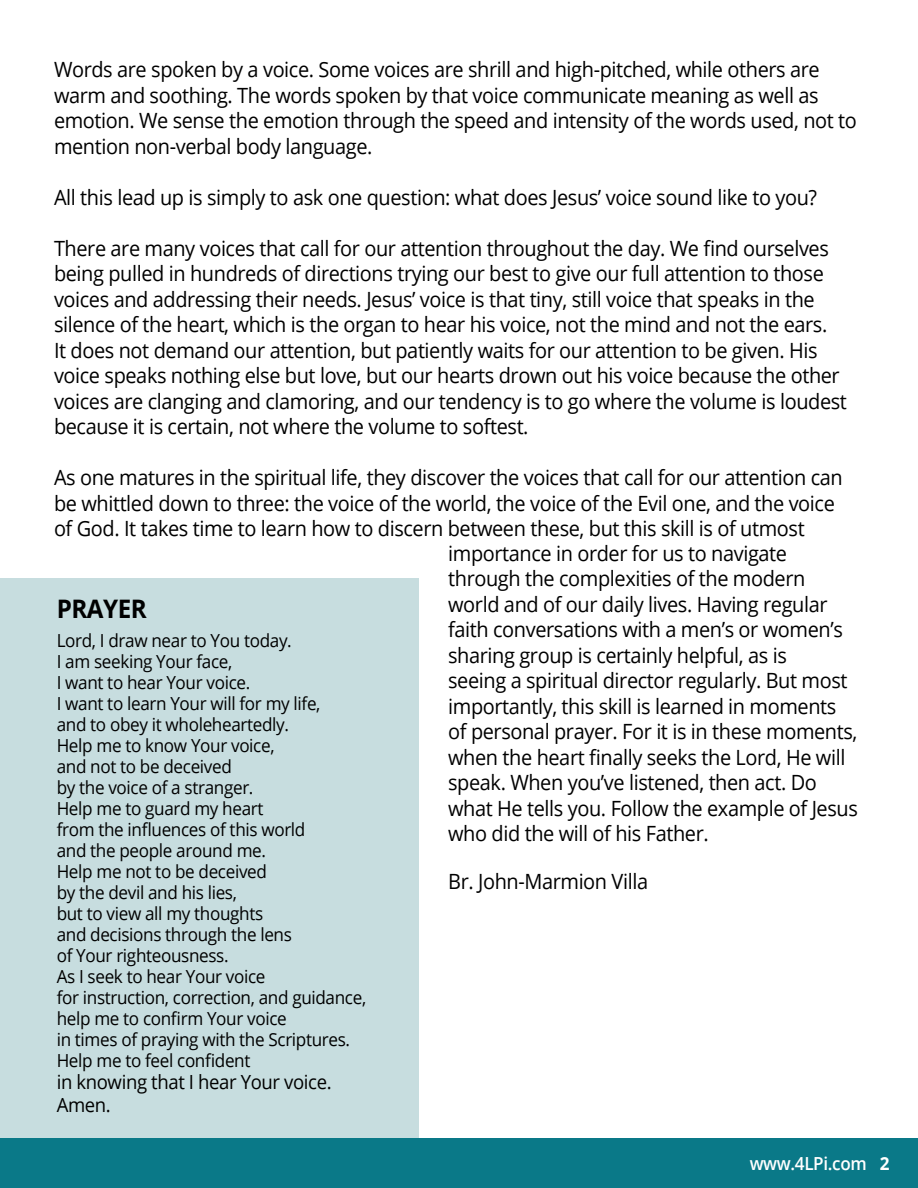
<style>
.page{position:relative;width:918px;height:1188px;background:#fff}
.page>*{position:absolute;margin:0;border:0;box-sizing:border-box;transform-origin:0 0}
.t1{font:700 25.5px "Open Sans";letter-spacing:-.02em;color:#000;scale:.95 1}
.t2{font:21px/25.5px "Open Sans";letter-spacing:-.02em;color:#000;scale:.95 1}
.t3{font:19.5px/22.5px "Open Sans";letter-spacing:-.02em;color:#000;scale:.95 1}
.t4{font:18px/21px "Open Sans";letter-spacing:-.02em;color:#000;scale:.95 1}
.t5{font:600 18px "Open Sans";letter-spacing:-.02em;color:#fff;scale:.95 1}
.s1{font-weight:700}
</style>
<div class="page">
<div style="left:0;top:578px;width:418px;height:564px;background:#c7dddf"></div>
<div style="left:0;top:1138px;width:918px;height:50px;background:#0a7988"></div>
<p class="t2" style="left:54px;top:56px;width:847px">Words are spoken by a voice. Some voices are shrill and high-pitched, while others are warm and soothing. The words spoken by that voice communicate meaning as well as emotion. We sense the emotion through the speed and intensity of the words used, not to mention non-verbal body language.</p>
<p class="t2" style="left:54px;top:184px;width:805px">All this lead up is simply to ask one question: what does Jesus’ voice sound like to you?</p>
<p class="t2" style="left:54px;top:235px;width:836px">There are many voices that call for our attention throughout the day. We find ourselves being pulled in hundreds of directions trying our best to give our full attention to those voices and addressing their needs. Jesus’ voice is that tiny, still voice that speaks in the silence of the heart, which is the organ to hear his voice, not the mind and not the ears.<br>It does not demand our attention, but patiently waits for our attention to be given. His voice speaks nothing else but love, but our hearts drown out his voice because the other voices are clanging and clamoring, and our tendency is to go where the volume is loudest because it is certain, not where the volume to softest.</p>
<p class="t2" style="left:54px;top:464px;width:832px">As one matures in the spiritual life, they discover the voices that call for our attention can be whittled down to three: the voice of the world, the voice of the Evil one, and the voice of God. It takes time to learn how to discern between these, but this skill is of utmost</p>
<p class="t1" style="left:57px;top:591px;width:96px">PRAYER</p>
<p class="t4" style="left:57px;top:629px;width:327px">Lord, I draw near to You today.<br>I am seeking Your face,<br>I want to hear Your voice.<br>I want to learn Your will for my life,<br>and to obey it wholeheartedly.<br>Help me to know Your voice,<br>and not to be deceived<br>by the voice of a stranger.<br>Help me to guard my heart<br>from the influences of this world<br>and the people around me.<br>Help me not to be deceived<br>by the devil and his lies,<br>but to view all my thoughts<br>and decisions through the lens<br>of Your righteousness.<br>As I seek to hear Your voice<br>for instruction, correction, and guidance, help me to confirm Your voice<br>in times of praying with the Scriptures.<br>Help me to feel confident</p>
<p class="t3" style="left:57px;top:1070px;width:291px">in knowing that I hear Your voice.<br>Amen.</p>
<p class="t2" style="left:448px;top:540px;width:433px">importance in order for us to navigate through the complexities of the modern world and of our daily lives. Having regular faith conversations with a men’s or women’s sharing group is certainly helpful, as is<br>seeing a spiritual director regularly. But most importantly, this skill is learned in moments of personal prayer. For it is in these moments, when the heart finally seeks the Lord, He will speak. When you’ve listened, then act. Do what He tells you. Follow the example of Jesus who did the will of his Father.</p>
<p class="t2" style="left:448px;top:868px;width:212px">Br. John-Marmion Villa</p>
<p class="t5" style="left:750px;top:1151px;width:149px">www.4LPi.com <span class="s1">2</span></p>
</div>
